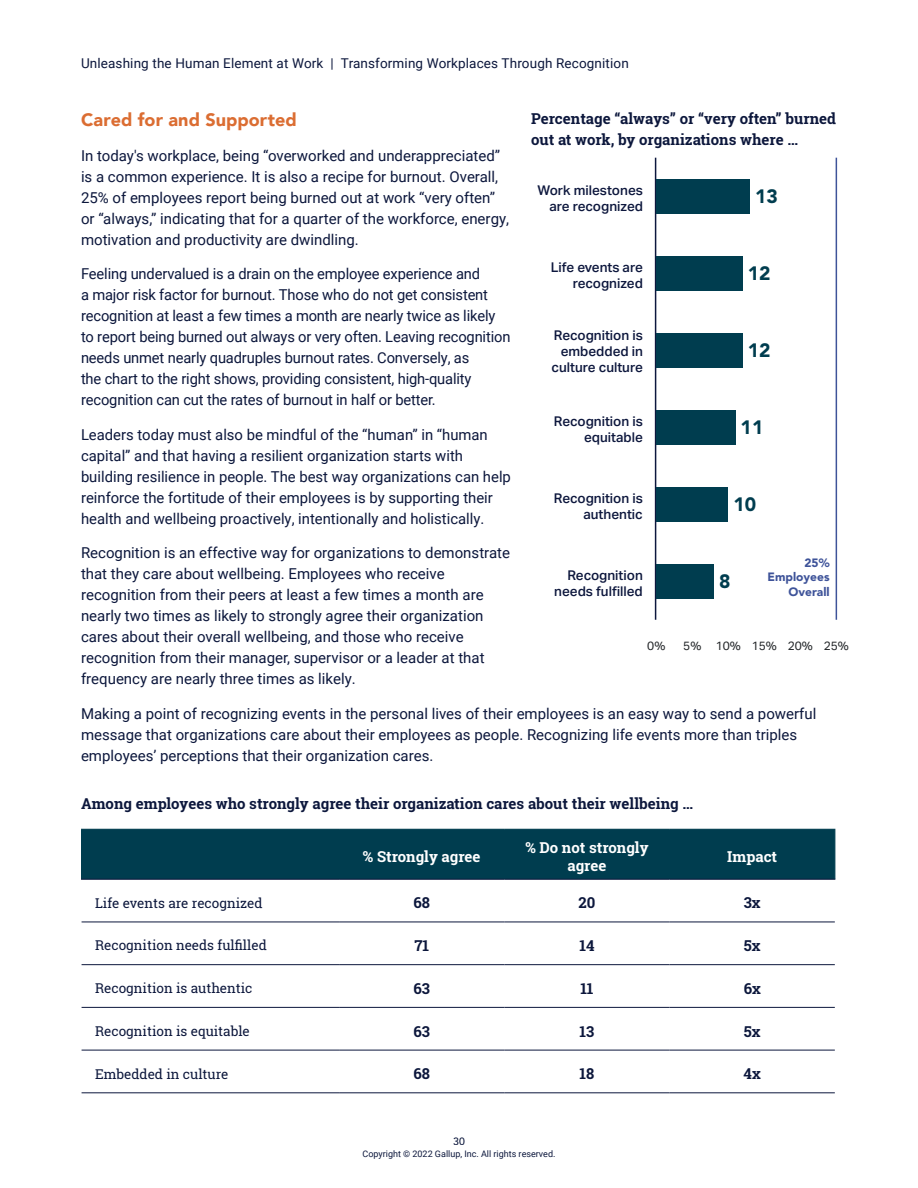
<style>
.page{position:relative;width:918px;height:1188px;background:#fff}
.page>*{position:absolute;margin:0;border:0;box-sizing:border-box;transform-origin:0 0}
.t1{font:900 19.2px "Avenir";color:#003d4f}
.t2{font:900 18px "Avenir";letter-spacing:.005em;color:#db6d32}
.t3{font:15px/21px "Roboto";color:#0c173c}
.t4{font:700 15px/21px "Roboto Slab";color:#0c173c}
.t5{font:700 15px/18px "Roboto Slab";color:#fff;text-align:center}
.t6{font:500 13.5px/16.2px "Aktiv Grotesk";color:#0d173d;text-align:right}
.t7{font:13.5px "Roboto Slab";color:#0c173c}
.t8{font:13.5px "Roboto";letter-spacing:.01em;color:#0c173c}
.t9{font:900 12px/14.4px "Avenir";color:#3e5399;text-align:right}
.t10{font:12px "Aktiv Grotesk";color:#24272a}
.t11{font:500 10.5px "Avenir";color:#0c173c}
.t12{font:9px "Roboto";color:#0c173c}
</style>
<div class="page">
<div style="left:82px;top:830px;width:752px;height:49px;background:#003d4f"></div>
<hr style="left:81px;top:829px;width:258px;height:1px;background:#003d4f">
<hr style="left:81px;top:830px;width:1px;height:49px;background:#003d4f">
<hr style="left:339px;top:829px;width:165px;height:1px;background:#003d4f">
<hr style="left:339px;top:830px;width:1px;height:49px;background:#003d4f">
<hr style="left:504px;top:829px;width:166px;height:1px;background:#003d4f">
<hr style="left:504px;top:830px;width:1px;height:49px;background:#003d4f">
<hr style="left:81px;top:879px;width:258px;height:1px;background:#0c173c">
<hr style="left:82px;top:922px;width:257px;height:1px;background:#0c173c">
<hr style="left:670px;top:829px;width:165px;height:1px;background:#003d4f">
<hr style="left:669px;top:830px;width:1px;height:49px;background:#003d4f">
<hr style="left:834px;top:830px;width:1px;height:49px;background:#003d4f">
<hr style="left:339px;top:879px;width:165px;height:1px;background:#0c173c">
<hr style="left:504px;top:879px;width:166px;height:1px;background:#0c173c">
<hr style="left:670px;top:879px;width:165px;height:1px;background:#0c173c">
<hr style="left:339px;top:922px;width:165px;height:1px;background:#0c173c">
<hr style="left:504px;top:922px;width:166px;height:1px;background:#0c173c">
<hr style="left:670px;top:922px;width:165px;height:1px;background:#0c173c">
<hr style="left:82px;top:1050px;width:257px;height:1px;background:#0c173c">
<hr style="left:339px;top:1050px;width:165px;height:1px;background:#0c173c">
<hr style="left:504px;top:1050px;width:166px;height:1px;background:#0c173c">
<hr style="left:670px;top:1050px;width:165px;height:1px;background:#0c173c">
<hr style="left:82px;top:964px;width:257px;height:1px;background:#0c173c">
<hr style="left:339px;top:964px;width:165px;height:1px;background:#0c173c">
<hr style="left:504px;top:964px;width:166px;height:1px;background:#0c173c">
<hr style="left:670px;top:964px;width:165px;height:1px;background:#0c173c">
<hr style="left:82px;top:1007px;width:257px;height:1px;background:#0c173c">
<hr style="left:339px;top:1007px;width:165px;height:1px;background:#0c173c">
<hr style="left:504px;top:1007px;width:166px;height:1px;background:#0c173c">
<hr style="left:670px;top:1007px;width:165px;height:1px;background:#0c173c">
<hr style="left:82px;top:1093px;width:257px;height:1px;background:#0c173c">
<hr style="left:339px;top:1093px;width:165px;height:1px;background:#0c173c">
<hr style="left:504px;top:1093px;width:166px;height:1px;background:#0c173c">
<hr style="left:670px;top:1093px;width:165px;height:1px;background:#0c173c">
<hr style="left:836px;top:158px;width:1px;height:462px;background:#3e5399">
<hr style="left:655px;top:578px;width:1px;height:42px;background:#0d173d">
<hr style="left:655px;top:536px;width:1px;height:42px;background:#0d173d">
<hr style="left:655px;top:494px;width:1px;height:42px;background:#0d173d">
<hr style="left:655px;top:452px;width:1px;height:42px;background:#0d173d">
<hr style="left:655px;top:410px;width:1px;height:42px;background:#0d173d">
<hr style="left:655px;top:368px;width:1px;height:42px;background:#0d173d">
<hr style="left:655px;top:326px;width:1px;height:42px;background:#0d173d">
<hr style="left:655px;top:284px;width:1px;height:42px;background:#0d173d">
<hr style="left:655px;top:242px;width:1px;height:42px;background:#0d173d">
<hr style="left:655px;top:200px;width:1px;height:42px;background:#0d173d">
<hr style="left:655px;top:158px;width:1px;height:42px;background:#0d173d">
<div style="left:656px;top:179px;width:94px;height:35px;background:#003d4f"></div>
<div style="left:656px;top:256px;width:87px;height:35px;background:#003d4f"></div>
<div style="left:656px;top:333px;width:87px;height:35px;background:#003d4f"></div>
<div style="left:656px;top:410px;width:80px;height:35px;background:#003d4f"></div>
<div style="left:656px;top:487px;width:72px;height:35px;background:#003d4f"></div>
<div style="left:656px;top:564px;width:58px;height:35px;background:#003d4f"></div>
<p class="t8" style="left:81px;top:54px;width:549px">Unleashing the Human Element at Work | Transforming Workplaces Through Recognition</p>
<p class="t4" style="left:531px;top:108px;width:306px">Percentage “always” or “very often” burned out at work, by organizations where …</p>
<p class="t2" style="left:81px;top:104px;width:217px">Cared for and Supported</p>
<p class="t3" style="left:81px;top:144px;width:430px">In today's workplace, being “overworked and underappreciated” is a common experience. It is also a recipe for burnout. Overall, 25% of employees report being burned out at work “very often” or “always,” indicating that for a quarter of the workforce, energy, motivation and productivity are dwindling.</p>
<p class="t3" style="left:81px;top:263px;width:431px">Feeling undervalued is a drain on the employee experience and<br>a major risk factor for burnout. Those who do not get consistent recognition at least a few times a month are nearly twice as likely to report being burned out always or very often. Leaving recognition needs unmet nearly quadruples burnout rates. Conversely, as<br>the chart to the right shows, providing consistent, high-quality recognition can cut the rates of burnout in half or better.</p>
<p class="t3" style="left:81px;top:423px;width:431px">Leaders today must also be mindful of the “human” in “human capital” and that having a resilient organization starts with building resilience in people. The best way organizations can help reinforce the fortitude of their employees is by supporting their health and wellbeing proactively, intentionally and holistically.</p>
<p class="t3" style="left:81px;top:542px;width:431px">Recognition is an effective way for organizations to demonstrate that they care about wellbeing. Employees who receive recognition from their peers at least a few times a month are nearly two times as likely to strongly agree their organization cares about their overall wellbeing, and those who receive recognition from their manager, supervisor or a leader at that frequency are nearly three times as likely.</p>
<p class="t3" style="left:81px;top:702px;width:737px">Making a point of recognizing events in the personal lives of their employees is an easy way to send a powerful message that organizations care about their employees as people. Recognizing life events more than triples employees’ perceptions that their organization cares.</p>
<p class="t4" style="left:81px;top:792px;width:614px">Among employees who strongly agree their organization cares about their wellbeing …</p>
<p class="t5" style="left:363px;top:849px;width:119px">% Strongly agree</p>
<p class="t5" style="left:525px;top:840px;width:125px">% Do not strongly agree</p>
<p class="t5" style="left:727px;top:849px;width:51px">Impact</p>
<p class="t7" style="left:95px;top:897px;width:169px">Life events are recognized</p>
<p class="t4" style="left:413px;top:893px;width:18px">68</p>
<p class="t4" style="left:579px;top:893px;width:18px">20</p>
<p class="t4" style="left:744px;top:893px;width:18px">3x</p>
<p class="t7" style="left:95px;top:936px;width:173px">Recognition needs fulfilled</p>
<p class="t4" style="left:414px;top:936px;width:16px">71</p>
<p class="t4" style="left:579px;top:936px;width:17px">14</p>
<p class="t4" style="left:744px;top:936px;width:18px">5x</p>
<p class="t7" style="left:95px;top:982px;width:159px">Recognition is authentic</p>
<p class="t4" style="left:413px;top:979px;width:18px">63</p>
<p class="t4" style="left:580px;top:979px;width:15px">11</p>
<p class="t4" style="left:744px;top:979px;width:19px">6x</p>
<p class="t7" style="left:95px;top:1025px;width:156px">Recognition is equitable</p>
<p class="t4" style="left:413px;top:1022px;width:18px">63</p>
<p class="t4" style="left:580px;top:1022px;width:16px">13</p>
<p class="t4" style="left:744px;top:1022px;width:18px">5x</p>
<p class="t7" style="left:95px;top:1068px;width:135px">Embedded in culture</p>
<p class="t4" style="left:413px;top:1064px;width:18px">68</p>
<p class="t4" style="left:580px;top:1064px;width:16px">18</p>
<p class="t4" style="left:744px;top:1064px;width:19px">4x</p>
<p class="t6" style="left:538px;top:183px;width:107px">Work milestones are recognized</p>
<p class="t1" style="left:755px;top:189px;width:24px">13</p>
<p class="t6" style="left:551px;top:260px;width:94px">Life events are recognized</p>
<p class="t1" style="left:748px;top:266px;width:24px">12</p>
<p class="t6" style="left:552px;top:328px;width:93px">Recognition is embedded in culture culture</p>
<p class="t1" style="left:748px;top:343px;width:24px">12</p>
<p class="t6" style="left:554px;top:414px;width:90px">Recognition is equitable</p>
<p class="t1" style="left:741px;top:420px;width:24px">11</p>
<p class="t6" style="left:554px;top:491px;width:90px">Recognition is authentic</p>
<p class="t1" style="left:733px;top:497px;width:24px">10</p>
<p class="t9" style="left:768px;top:557px;width:64px">25%<br>Employees<br>Overall</p>
<p class="t6" style="left:554px;top:568px;width:90px">Recognition needs fulfilled</p>
<p class="t1" style="left:719px;top:574px;width:13px">8</p>
<p class="t10" style="left:647px;top:639px;width:20px">0%</p>
<p class="t10" style="left:683px;top:639px;width:167px">5% 10% 15% 20% 25%</p>
<p class="t11" style="left:453px;top:1136px;width:13px">30</p>
<p class="t12" style="left:363px;top:1150px;width:194px">Copyright © 2022 Gallup, Inc. All rights reserved.</p>
</div>
